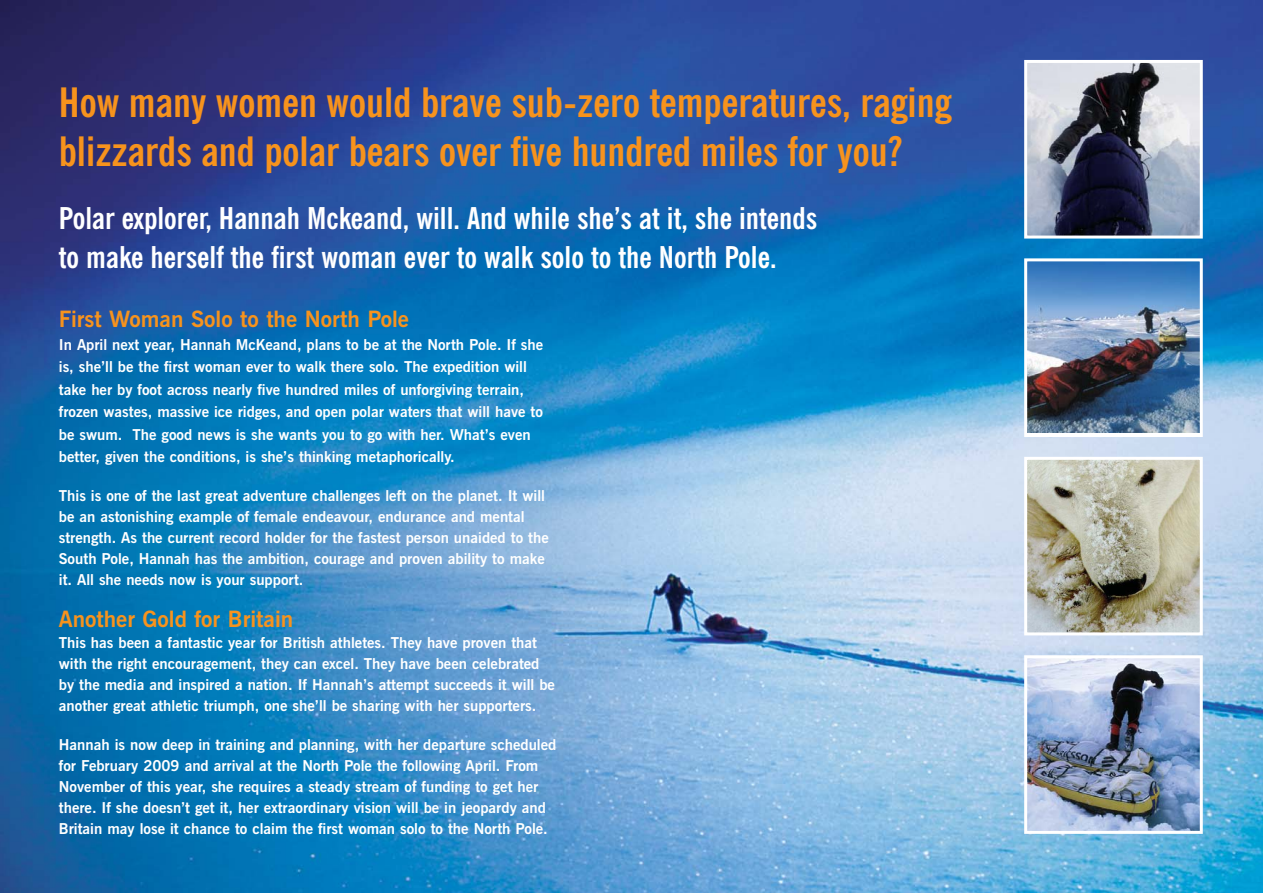
<style>
.page{position:relative;width:1263px;height:893px;background:#fff}
.page>*{position:absolute;margin:0;border:0;box-sizing:border-box;transform-origin:0 0}
.t1{font:700 condensed 40.5px/49.5px "News Gothic BT";color:#f7931d}
.t2{font:700 condensed 30px/39px "News Gothic BT";color:#fff}
.t3{font:700 22.5px "News Gothic BT";color:#f7931d}
.t4{font:700 15px/21px "News Gothic BT";color:#fff}
</style>
<div class="page">
<img style="left:0;top:0;width:1262px;height:893px">
<img style="left:1028px;top:659px;width:171px;height:171px">
<div style="left:1024px;top:655px;width:179px;height:179px;border:3px solid #fff"></div>
<img style="left:1028px;top:461px;width:171px;height:170px">
<div style="left:1024px;top:457px;width:179px;height:178px;border:3px solid #fff"></div>
<img style="left:1028px;top:262px;width:171px;height:171px">
<div style="left:1024px;top:258px;width:179px;height:179px;border:3px solid #fff"></div>
<img style="left:1028px;top:64px;width:171px;height:171px">
<div style="left:1024px;top:60px;width:179px;height:179px;border:3px solid #fff"></div>
<h1 class="t1" style="left:59px;top:80px;width:894px">How many women would brave sub-zero temperatures, raging blizzards and polar bears over five hundred miles for you?</h1>
<h2 class="t2" style="left:59px;top:201px;width:760px">Polar explorer, Hannah Mckeand, will. And while she’s at it, she intends to make herself the first woman ever to walk solo to the North Pole.</h2>
<h3 class="t3" style="left:59px;top:311px;width:352px">First Woman Solo to the North Pole</h3>
<p class="t4" style="left:59px;top:334px;width:486px;line-height:22.5px">In April next year, Hannah McKeand, plans to be at the North Pole. If she is, she’ll be the first woman ever to walk there solo. The expedition will take her by foot across nearly five hundred miles of unforgiving terrain, frozen wastes, massive ice ridges, and open polar waters that will have to be swum. The good news is she wants you to go with her. What’s even better, given the conditions, is she’s thinking metaphorically.</p>
<p class="t4" style="left:59px;top:487px;width:491px">This is one of the last great adventure challenges left on the planet. It will be an astonishing example of female endeavour, endurance and mental strength. As the current record holder for the fastest person unaided to the South Pole, Hannah has the ambition, courage and proven ability to make it. All she needs now is your support.</p>
<h3 class="t3" style="left:59px;top:611px;width:236px">Another Gold for Britain</h3>
<p class="t4" style="left:59px;top:634px;width:498px">This has been a fantastic year for British athletes. They have proven that with the right encouragement, they can excel. They have been celebrated by the media and inspired a nation. If Hannah’s attempt succeeds it will be another great athletic triumph, one she’ll be sharing with her supporters.</p>
<p class="t4" style="left:59px;top:736px;width:499px">Hannah is now deep in training and planning, with her departure scheduled for February 2009 and arrival at the North Pole the following April. From November of this year, she requires a steady stream of funding to get her there. If she doesn’t get it, her extraordinary vision will be in jeopardy and Britain may lose it chance to claim the first woman solo to the North Pole.</p>
</div>
